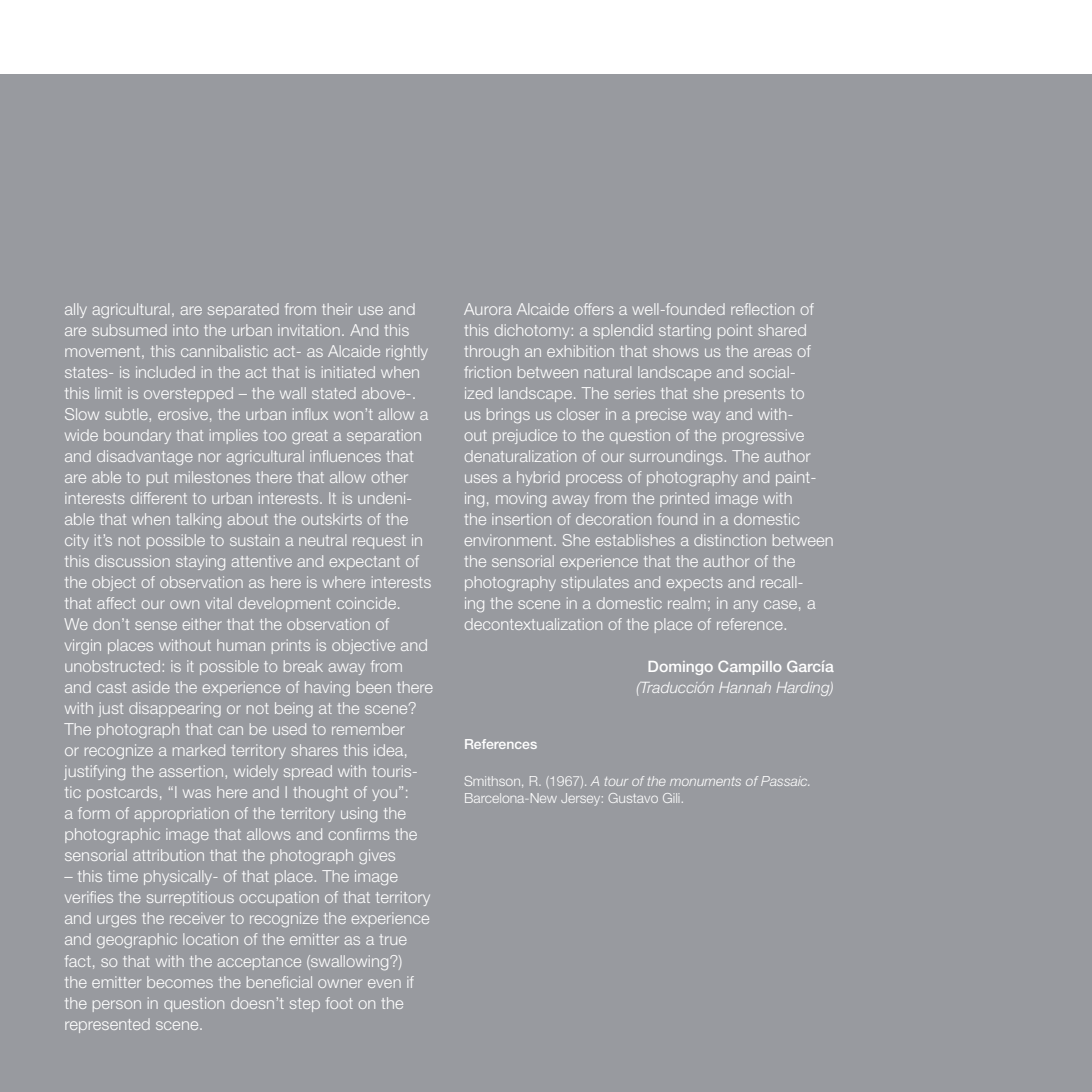
<style>
.page{position:relative;width:1092px;height:1092px;background:#fff}
.page>*{position:absolute;margin:0;border:0;box-sizing:border-box;transform-origin:0 0}
.t1{font:300 16.62px/21px "Helvetica Neue LT Std";letter-spacing:.005em;color:#fff}
.t2{font:italic 300 15.75px "Helvetica Neue LT Std";color:#fff}
.t3{font:500 15.75px "Helvetica Neue LT Std";color:#fff}
.t4{font:300 14px/16.8px "Helvetica Neue LT Std";color:#fff}
.t5{font:500 14px "Helvetica Neue LT Std";color:#fff}
.s1{font-style:italic}
</style>
<div class="page">
<div style="left:0;top:74px;width:1091px;height:1017px;background:#989a9f"></div>
<p class="t1" style="left:64px;top:298px;width:370px">ally agricultural, are separated from their use and are subsumed into the urban invitation. And this movement, this cannibalistic act- as Alcaide rightly states- is included in the act that is initiated when this limit is overstepped – the wall stated above-.<br>Slow subtle, erosive, the urban influx won’t allow a wide boundary that implies too great a separation and disadvantage nor agricultural influences that are able to put milestones there that allow other interests different to urban interests. It is undeni&shy;able that when talking about the outskirts of the city it’s not possible to sustain a neutral request in this discussion staying attentive and expectant of the object of observation as here is where interests that affect our own vital development coincide.<br>We don’t sense either that the observation of<br>virgin places without human prints is objective and unobstructed: is it possible to break away from and cast aside the experience of having been there with just disappearing or not being at the scene?<br>The photograph that can be used to remember<br>or recognize a marked territory shares this idea, justifying the assertion, widely spread with touris&shy;tic postcards, “I was here and I thought of you”:<br>a form of appropriation of the territory using the photographic image that allows and confirms the sensorial attribution that the photograph gives</p>
<p class="t1" style="left:64px;top:865px;width:367px">– this time physically- of that place. The image verifies the surreptitious occupation of that territory and urges the receiver to recognize the experience and geographic location of the emitter as a true fact, so that with the acceptance (swallowing?)<br>the emitter becomes the beneficial owner even if the person in question doesn’t step foot on the represented scene.</p>
<p class="t1" style="left:464px;top:298px;width:371px">Aurora Alcaide offers a well-founded reflection of this dichotomy: a splendid starting point shared through an exhibition that shows us the areas of friction between natural landscape and social-<br>ized landscape. The series that she presents to<br>us brings us closer in a precise way and with-<br>out prejudice to the question of the progressive denaturalization of our surroundings. The author uses a hybrid process of photography and paint&shy;ing, moving away from the printed image with<br>the insertion of decoration found in a domestic environment. She establishes a distinction between the sensorial experience that the author of the photography stipulates and expects and recall-<br>ing the scene in a domestic realm; in any case, a decontextualization of the place of reference.</p>
<p class="t3" style="left:647px;top:657px;width:188px">Domingo Campillo García</p>
<p class="t2" style="left:636px;top:678px;width:199px">(Traducción Hannah Harding)</p>
<p class="t5" style="left:464px;top:736px;width:75px">References</p>
<p class="t4" style="left:464px;top:772px;width:349px">Smithson, R. (1967). <span class="s1">A tour of the monuments of Passaic.<br></span>Barcelona-New Jersey: Gustavo Gili.</p>
</div>
